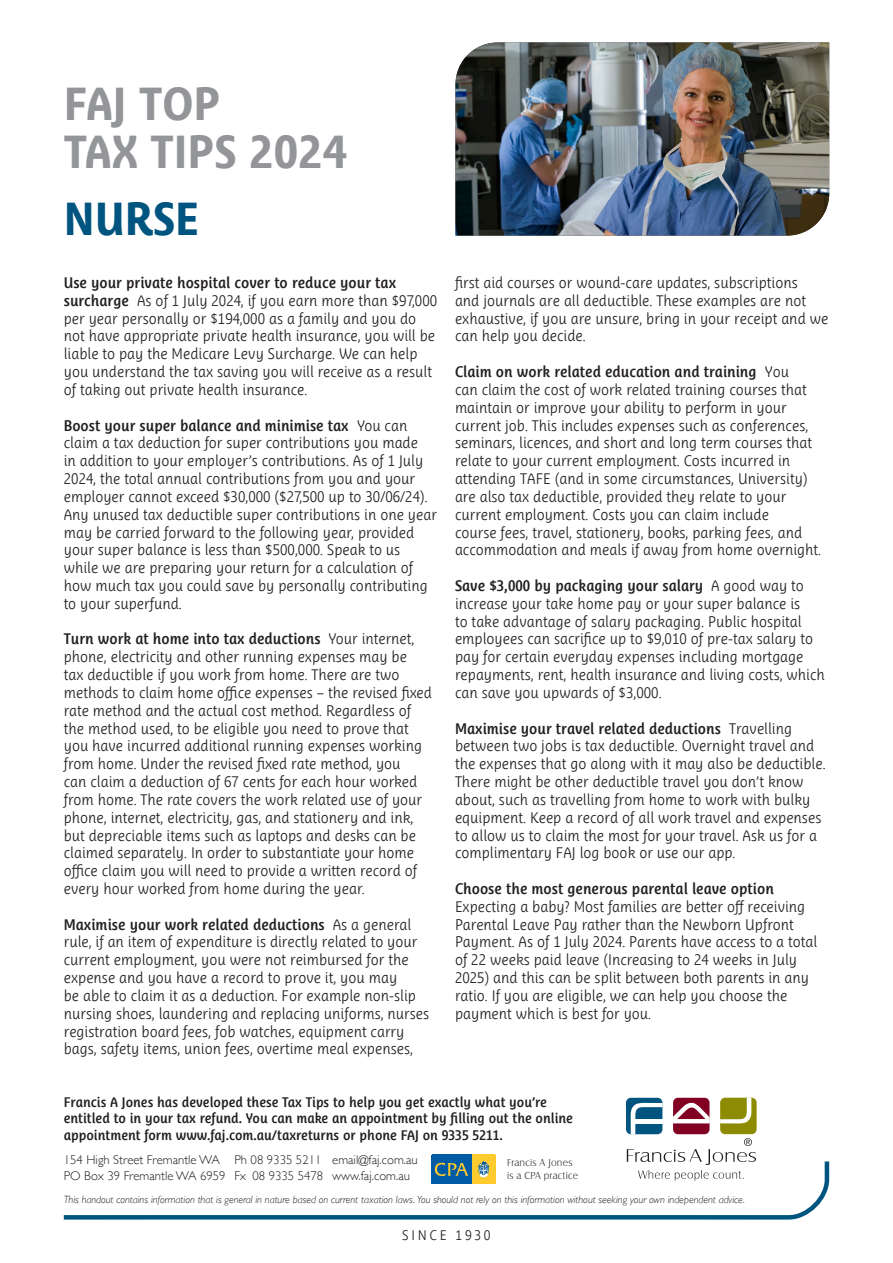
<style>
.page{position:relative;width:893px;height:1263px;background:#fff}
.page>*{position:absolute;margin:0;border:0;box-sizing:border-box;transform-origin:0 0}
.t1{font:700 45px "Ayita Pro";color:#939598}
.t2{font:700 45px "Ayita Pro";color:#005480}
.t3{font:300 14.85px/17.9px "Ayita Pro";color:#231f20}
.t4{font:600 13.5px/16.2px "Ayita Pro";color:#231f20}
.t5{font:300 13.5px "Ayita Pro";letter-spacing:.2em;color:#231f20}
.t6{font:300 12.75px "Gill Sans";color:#231f20}
.t7{font:italic 300 10.5px "Gill Sans";letter-spacing:-.005em;color:#231f20}
.t8{font:300 10.5px "Castle T";letter-spacing:.02em;color:#231f20}
.s1{font-weight:600}
</style>
<div class="page">
<img style="left:455px;top:43px;width:374px;height:193px">
<svg style="left:720px;top:1098px;width:37px;height:36px"></svg>
<div style="left:626px;top:1098px;width:36px;height:36px;background:#005480;border-radius:5px"></div>
<svg style="left:627px;top:1098px;width:129px;height:59px"></svg>
<div style="left:432px;top:1154px;width:40px;height:30px;background:#015aa4"></div>
<div style="left:472px;top:1154px;width:23px;height:30px;background:#fecb2f"></div>
<svg style="left:63px;top:1157px;width:767px;height:63px"></svg>
<p class="t1" style="left:64px;top:78px;width:158px">FAJ TOP</p>
<p class="t1" style="left:64px;top:126px;width:285px">TAX TIPS 2024</p>
<p class="t2" style="left:64px;top:193px;width:137px">NURSE</p>
<p class="t3" style="left:64px;top:274px;width:375px"><span class="s1">Use your private hospital cover to reduce your tax surcharge</span> As of 1 July 2024, if you earn more than $97,000 per year personally or $194,000 as a family and you do not have appropriate private health insurance, you will be liable to pay the Medicare Levy Surcharge. We can help you understand the tax saving you will receive as a result of taking out private health insurance.</p>
<p class="t3" style="left:64px;top:416px;width:375px"><span class="s1">Boost your super balance and minimise tax</span> You can claim a tax deduction for super contributions you made<br>in addition to your employer’s contributions. As of 1 July 2024, the total annual contributions from you and your employer cannot exceed $30,000 ($27,500 up to 30/06/24).<br>Any unused tax deductible super contributions in one year may be carried forward to the following year, provided your super balance is less than $500,000. Speak to us while we are preparing your return for a calculation of how much tax you could save by personally contributing to your superfund.</p>
<p class="t3" style="left:64px;top:630px;width:370px"><span class="s1">Turn work at home into tax deductions</span> Your internet, phone, electricity and other running expenses may be<br>tax deductible if you work from home. There are two methods to claim home office expenses – the revised fixed rate method and the actual cost method. Regardless of the method used, to be eligible you need to prove that you have incurred additional running expenses working from home. Under the revised fixed rate method, you<br>can claim a deduction of 67 cents for each hour worked from home. The rate covers the work related use of your phone, internet, electricity, gas, and stationery and ink, but depreciable items such as laptops and desks can be claimed separately. In order to substantiate your home office claim you will need to provide a written record of every hour worked from home during the year.</p>
<p class="t3" style="left:64px;top:915px;width:367px"><span class="s1">Maximise your work related deductions</span> As a general rule, if an item of expenditure is directly related to your current employment, you were not reimbursed for the expense and you have a record to prove it, you may<br>be able to claim it as a deduction. For example non-slip nursing shoes, laundering and replacing uniforms, nurses registration board fees, fob watches, equipment carry bags, safety items, union fees, overtime meal expenses,</p>
<p class="t3" style="left:455px;top:274px;width:375px">first aid courses or wound-care updates, subscriptions<br>and journals are all deductible. These examples are not exhaustive, if you are unsure, bring in your receipt and we can help you decide.</p>
<p class="t3" style="left:455px;top:363px;width:368px"><span class="s1">Claim on work related education and training</span> You<br>can claim the cost of work related training courses that maintain or improve your ability to perform in your current job. This includes expenses such as conferences, seminars, licences, and short and long term courses that relate to your current employment. Costs incurred in attending TAFE (and in some circumstances, University) are also tax deductible, provided they relate to your current employment. Costs you can claim include<br>course fees, travel, stationery, books, parking fees, and accommodation and meals if away from home overnight.</p>
<p class="t3" style="left:455px;top:576px;width:371px"><span class="s1">Save $3,000 by packaging your salary</span> A good way to increase your take home pay or your super balance is<br>to take advantage of salary packaging. Public hospital employees can sacrifice up to $9,010 of pre-tax salary to pay for certain everyday expenses including mortgage repayments, rent, health insurance and living costs, which can save you upwards of $3,000.</p>
<p class="t3" style="left:455px;top:719px;width:372px"><span class="s1">Maximise your travel related deductions</span> Travelling between two jobs is tax deductible. Overnight travel and the expenses that go along with it may also be deductible.<br>There might be other deductible travel you don’t know about, such as travelling from home to work with bulky equipment. Keep a record of all work travel and expenses to allow us to claim the most for your travel. Ask us for a complimentary FAJ log book or use our app.</p>
<p class="t3" style="left:455px;top:879px;width:364px"><span class="s1">Choose the most generous parental leave option </span>Expecting a baby? Most families are better off receiving Parental Leave Pay rather than the Newborn Upfront Payment. As of 1 July 2024. Parents have access to a total of 22 weeks paid leave (Increasing to 24 weeks in July 2025) and this can be split between both parents in any ratio. If you are eligible, we can help you choose the payment which is best for you.</p>
<p class="t4" style="left:64px;top:1094px;width:511px">Francis A Jones has developed these Tax Tips to help you get exactly what you’re entitled to in your tax refund. You can make an appointment by filling out the online appointment form www.faj.com.au/taxreturns or phone FAJ on 9335 5211.</p>
<p class="t6" style="left:332px;top:1150px;width:87px">email@faj.com.au</p>
<p class="t6" style="left:332px;top:1165px;width:79px">www.faj.com.au</p>
<p class="t7" style="left:64px;top:1194px;width:682px">This handout contains information that is general in nature based on current taxation laws. You should not rely on this information without seeking your own independent advice.</p>
<p class="t6" style="left:234px;top:1150px;width:89px">Ph 08 9335 5211</p>
<p class="t6" style="left:234px;top:1165px;width:90px">Fx 08 9335 5478</p>
<p class="t6" style="left:64px;top:1150px;width:158px">154 High Street Fremantle WA</p>
<p class="t6" style="left:64px;top:1165px;width:163px">PO Box 39 Fremantle WA 6959</p>
<p class="t8" style="left:507px;top:1157px;width:67px">Francis A Jones</p>
<p class="t8" style="left:507px;top:1170px;width:73px">is a CPA practice</p>
<p class="t5" style="left:402px;top:1227px;width:90px">SINCE 1930</p>
</div>
